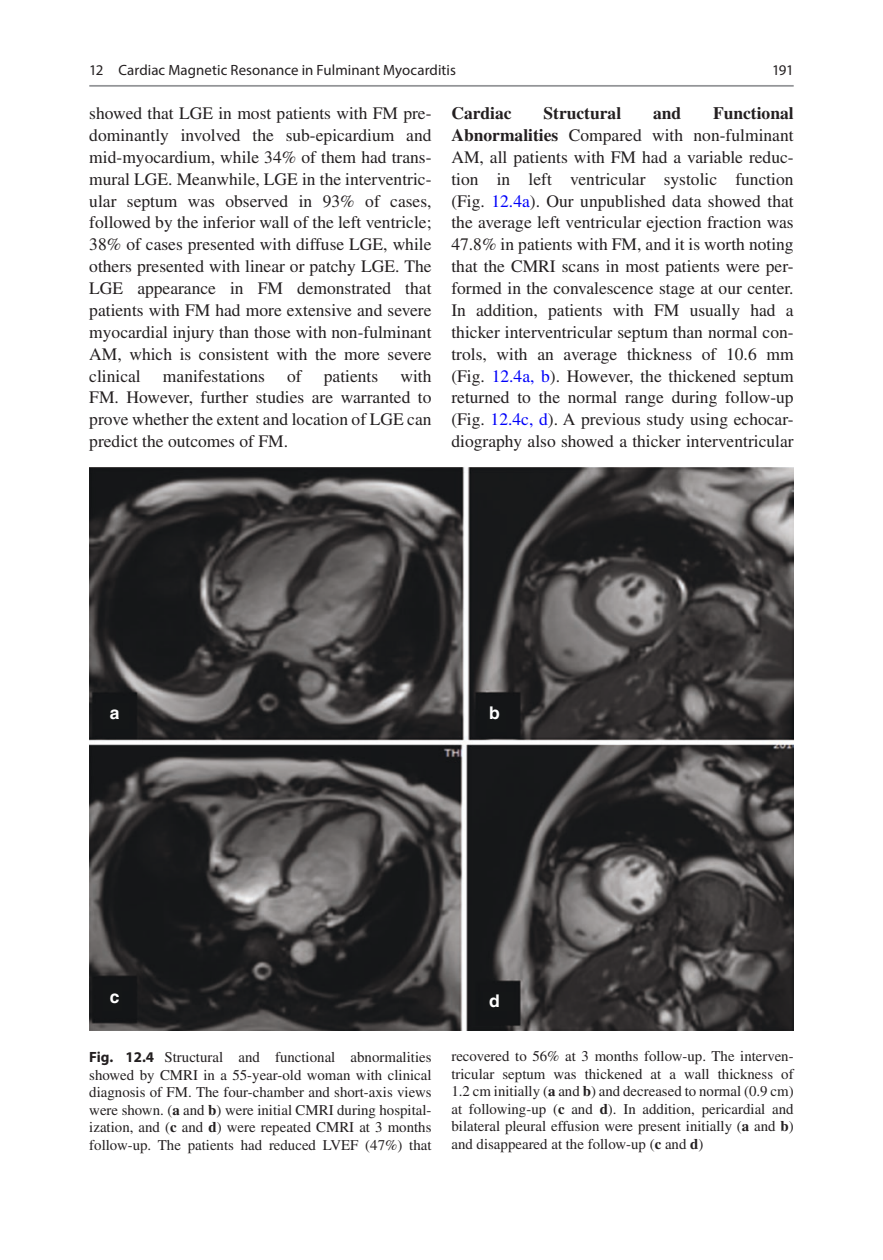
<style>
.page{position:relative;width:883px;height:1260px;background:#fff}
.page>*{position:absolute;margin:0;border:0;box-sizing:border-box;transform-origin:0 0}
.R-I_1{font:17.5px/21.9px "Times LT Std";color:#231f20;text-align:justify}
.R-I_1-2{font:700 17.5px "Times LT Std";color:#231f20}
.t1{font:17.5px "Helvetica Bold 2";color:#fff}
.t2{font:14.88px/17.5px "Times LT Std";color:#231f20;text-align:justify}
.t3{font:14.88px "Myriad Pro";letter-spacing:.005em;color:#231f20}
.s1{font-weight:700}
.s2{color:#0000fa}
.s3{font-family:"Myriad Pro";font-weight:700}
</style>
<div class="page">
<img style="left:90px;top:468px;width:703px;height:563px">
<hr style="left:89px;top:85px;width:705px;height:2px;background:#939598">
<p class="t3" style="left:89px;top:61px;width:368px">12 Cardiac Magnetic Resonance in Fulminant Myocarditis</p>
<p class="t3" style="left:772px;top:61px;width:23px">191</p>
<p class="R-I_1" style="left:89px;top:102px;width:344px">showed that LGE in most patients with FM pre&shy;dominantly involved the sub-epicardium and mid-myocardium, while 34% of them had trans&shy;mural LGE. Meanwhile, LGE in the interventric&shy;ular septum was observed in 93% of cases, followed by the inferior wall of the left ventricle; 38% of cases presented with diffuse LGE, while others presented with linear or patchy LGE. The LGE appearance in FM demonstrated that patients with FM had more extensive and severe myocardial injury than those with non-fulminant AM, which is consistent with the more severe clinical</p>
<p class="R-I_1" style="left:89px;top:365px;width:344px;text-indent:311px">with FM. However, further studies are warranted to prove whether the extent and location of LGE can predict the outcomes of FM.</p>
<p class="R-I_1" style="left:163px;top:365px;width:104px">manifestations</p>
<p class="R-I_1" style="left:287px;top:365px;width:16px">of</p>
<p class="R-I_1" style="left:324px;top:365px;width:56px">patients</p>
<p class="R-I_1-2" style="left:451px;top:103px;width:62px">Cardiac</p>
<p class="R-I_1-2" style="left:543px;top:103px;width:79px">Structural</p>
<p class="R-I_1-2" style="left:653px;top:103px;width:30px">and</p>
<p class="R-I_1" style="left:451px;top:102px;width:344px;text-indent:262px"><span class="s1">Functional Abnormalities</span> Compared with non-fulminant AM, all patients with FM had a variable reduc&shy;tion in left ventricular systolic function (Fig. <span class="s2">12.4a</span>). Our unpublished data showed that the average left ventricular ejection fraction was 47.8% in patients with FM, and it is worth noting that the CMRI scans in most patients were per&shy;formed in the convalescence stage at our center.<br>In addition, patients with FM usually had a thicker interventricular septum than normal con&shy;trols, with an average thickness of 10.6 mm (Fig. <span class="s2">12.4a, b</span>). However, the thickened septum returned to the normal range during follow-up (Fig. <span class="s2">12.4c, d</span>). A previous study using echocar&shy;diography also showed a thicker interventricular</p>
<p class="t1" style="left:110px;top:703px;width:11px">a</p>
<p class="t1" style="left:489px;top:703px;width:12px">b</p>
<p class="t1" style="left:110px;top:987px;width:11px">c</p>
<p class="t1" style="left:489px;top:990px;width:12px">d</p>
<p class="t2" style="left:89px;top:1048px;width:344px"><span class="s3">Fig. 12.4</span> Structural and functional abnormalities showed by CMRI in a 55-year-old woman with clinical diagnosis of FM. The four-chamber and short-axis views were shown. (<span class="s1">a</span> and <span class="s1">b</span>) were initial CMRI during hospital&shy;ization, and (<span class="s1">c</span> and <span class="s1">d</span>) were repeated CMRI at 3 months follow-up. The patients had reduced LVEF (47%) that</p>
<p class="t2" style="left:451px;top:1047px;width:344px">recovered to 56% at 3 months follow-up. The interven&shy;tricular septum was thickened at a wall thickness of 1.2 cm initially (<span class="s1">a</span> and <span class="s1">b</span>) and decreased to normal (0.9 cm) at following-up (<span class="s1">c</span> and <span class="s1">d</span>). In addition, pericardial and bilateral pleural effusion were present initially (<span class="s1">a</span> and <span class="s1">b</span>) and disappeared at the follow-up (<span class="s1">c</span> and <span class="s1">d</span>)</p>
</div>
